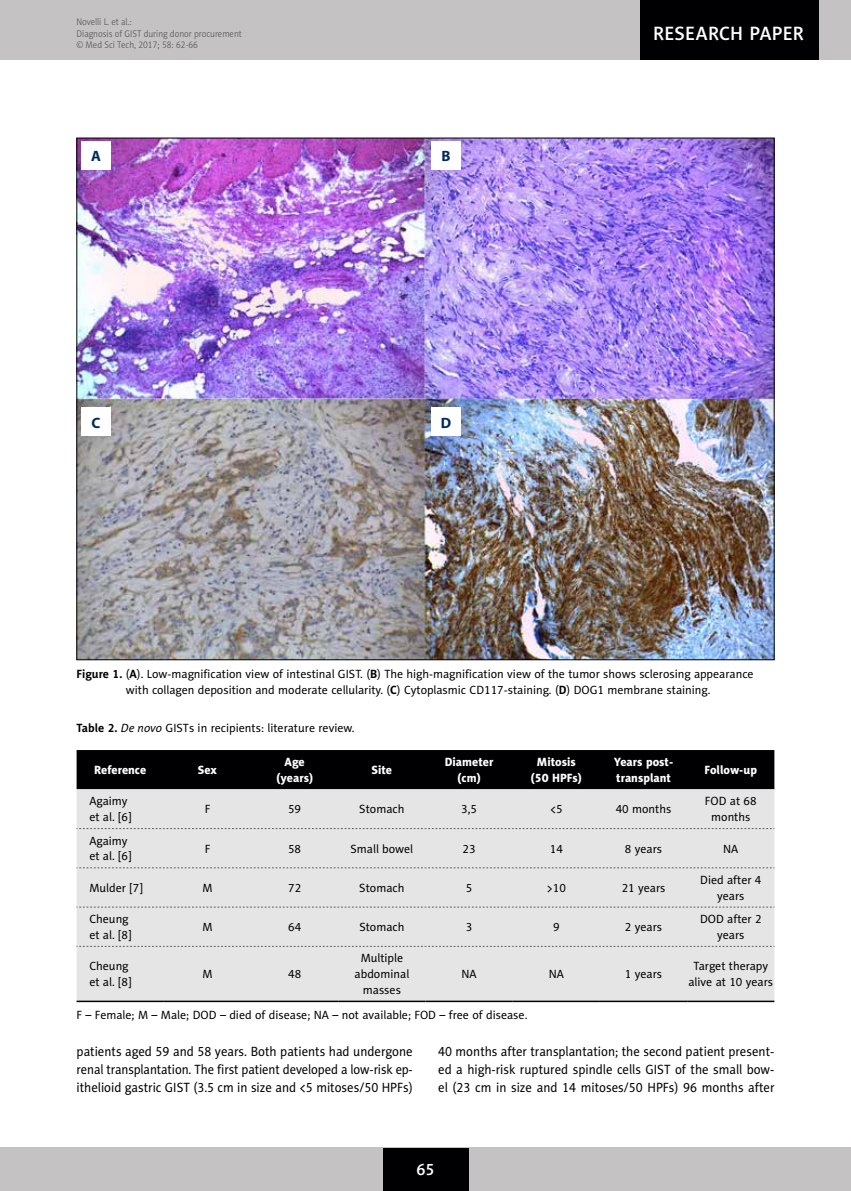
<style>
.page{position:relative;width:851px;height:1191px;background:#fff}
.page>*{position:absolute;margin:0;border:0;box-sizing:border-box;transform-origin:0 0}
.t1{font:19.5px "Naomi Sans EFN Medium";letter-spacing:.01em;color:#fff}
.t2{font:16.5px "Naomi Sans EFN Medium";color:#fff}
.t3{font:700 15px "Myriad Pro";color:#002b5c}
.t4{font:13.5px/18px "Naomi Sans EFN";color:#000;text-align:justify;scale:.95 1}
.t5{font:12px/15.8px "Naomi Sans EFN";color:#000;text-align:center}
.t6{font:12px/15.8px "Naomi Sans EFN Heavy";color:#fff;text-align:center}
.t7{font:9.75px/11.2px "Naomi Sans EFN Light";color:#58595b;scale:.9 1}
.s1{font-weight:700;color:#000002}
.s2{font-style:italic}
</style>
<div class="page">
<div style="left:77px;top:750px;width:697px;height:39px;background:#000002"></div>
<div style="left:77px;top:789px;width:697px;height:211px;background:#e6e5e5"></div>
<svg style="left:77px;top:828px;width:697px;height:1px"></svg>
<svg style="left:77px;top:867px;width:697px;height:1px"></svg>
<svg style="left:77px;top:907px;width:697px;height:1px"></svg>
<svg style="left:77px;top:946px;width:697px;height:1px"></svg>
<hr style="left:77px;top:1000px;width:87px;height:2px;background:#000002">
<hr style="left:164px;top:1000px;width:87px;height:2px;background:#000002">
<hr style="left:251px;top:1000px;width:87px;height:2px;background:#000002">
<hr style="left:338px;top:1000px;width:87px;height:2px;background:#000002">
<hr style="left:425px;top:1000px;width:87px;height:2px;background:#000002">
<hr style="left:512px;top:1000px;width:88px;height:2px;background:#000002">
<hr style="left:600px;top:1000px;width:87px;height:2px;background:#000002">
<hr style="left:687px;top:1000px;width:87px;height:2px;background:#000002">
<img style="left:79px;top:140px;width:693px;height:518px">
<div style="left:81px;top:142px;width:30px;height:28px;background:#fff"></div>
<div style="left:81px;top:408px;width:30px;height:28px;background:#fff"></div>
<div style="left:431px;top:142px;width:29px;height:28px;background:#fff"></div>
<div style="left:431px;top:408px;width:29px;height:28px;background:#fff"></div>
<div style="left:0;top:1148px;width:850px;height:43px;background:#c4c2c3"></div>
<div style="left:383px;top:1147px;width:85px;height:43px;background:#000002"></div>
<div style="left:0;top:0;width:850px;height:60px;background:#c4c2c3"></div>
<div style="left:640px;top:0;width:179px;height:60px;background:#000002"></div>
<p class="t7" style="left:77px;top:16px;width:185px">Novelli L. et al.:<br>Diagnosis of GIST during donor procurement © Med Sci Tech, 2017; 58: 62-66</p>
<h1 class="t1" style="left:653px;top:22px;width:152px">RESEARCH PAPER</h1>
<p class="t3" style="left:91px;top:147px;width:11px">A</p>
<p class="t3" style="left:91px;top:413px;width:10px">C</p>
<p class="t3" style="left:441px;top:147px;width:11px">B</p>
<p class="t3" style="left:441px;top:413px;width:12px">D</p>
<p class="t5" style="left:77px;top:666px;width:678px"><span class="s1">Figure 1.</span> (<span class="s1">A</span>). Low-magnification view of intestinal GIST. (<span class="s1">B</span>) The high-magnification view of the tumor shows sclerosing appearance with collagen deposition and moderate cellularity. (<span class="s1">C</span>) Cytoplasmic CD117-staining. (<span class="s1">D</span>) DOG1 membrane staining.</p>
<p class="t5" style="left:77px;top:720px;width:279px"><span class="s1">Table 2.</span> <span class="s2">De novo</span> GISTs in recipients: literature review.</p>
<p class="t6" style="left:94px;top:762px;width:54px">Reference</p>
<p class="t6" style="left:198px;top:762px;width:21px">Sex</p>
<p class="t6" style="left:276px;top:754px;width:38px">Age (years)</p>
<p class="t6" style="left:371px;top:762px;width:22px">Site</p>
<p class="t6" style="left:445px;top:754px;width:50px">Diameter (cm)</p>
<p class="t6" style="left:531px;top:754px;width:52px">Mitosis (50 HPFs)</p>
<p class="t6" style="left:614px;top:754px;width:61px;text-align:left">Years post&shy;transplant</p>
<p class="t6" style="left:704px;top:762px;width:54px">Follow-up</p>
<p class="t5" style="left:89px;top:793px;width:44px;text-align:left">Agaimy et al. [6]</p>
<p class="t5" style="left:205px;top:801px;width:7px">F</p>
<p class="t5" style="left:288px;top:801px;width:15px">59</p>
<p class="t5" style="left:359px;top:801px;width:47px">Stomach</p>
<p class="t5" style="left:461px;top:801px;width:17px">3,5</p>
<p class="t5" style="left:550px;top:801px;width:14px">&lt;5</p>
<p class="t5" style="left:615px;top:801px;width:57px">40 months</p>
<p class="t5" style="left:704px;top:793px;width:53px">FOD at 68 months</p>
<p class="t5" style="left:89px;top:833px;width:44px;text-align:left">Agaimy et al. [6]</p>
<p class="t5" style="left:205px;top:840px;width:7px">F</p>
<p class="t5" style="left:288px;top:840px;width:15px">58</p>
<p class="t5" style="left:350px;top:840px;width:64px">Small bowel</p>
<p class="t5" style="left:462px;top:840px;width:15px">23</p>
<p class="t5" style="left:549px;top:840px;width:15px">14</p>
<p class="t5" style="left:625px;top:840px;width:39px">8 years</p>
<p class="t5" style="left:723px;top:840px;width:17px">NA</p>
<p class="t5" style="left:89px;top:880px;width:55px">Mulder [7]</p>
<p class="t5" style="left:202px;top:880px;width:12px">M</p>
<p class="t5" style="left:288px;top:880px;width:15px">72</p>
<p class="t5" style="left:359px;top:880px;width:47px">Stomach</p>
<p class="t5" style="left:466px;top:880px;width:8px">5</p>
<p class="t5" style="left:546px;top:880px;width:21px">&gt;10</p>
<p class="t5" style="left:621px;top:880px;width:45px">21 years</p>
<p class="t5" style="left:700px;top:872px;width:63px">Died after 4 years</p>
<p class="t5" style="left:89px;top:911px;width:44px;text-align:left">Cheung et al. [8]</p>
<p class="t5" style="left:202px;top:919px;width:12px">M</p>
<p class="t5" style="left:288px;top:919px;width:15px">64</p>
<p class="t5" style="left:359px;top:919px;width:47px">Stomach</p>
<p class="t5" style="left:466px;top:919px;width:8px">3</p>
<p class="t5" style="left:553px;top:919px;width:8px">9</p>
<p class="t5" style="left:625px;top:919px;width:39px">2 years</p>
<p class="t5" style="left:700px;top:911px;width:63px">DOD after 2 years</p>
<p class="t5" style="left:89px;top:958px;width:44px;text-align:left">Cheung et al. [8]</p>
<p class="t5" style="left:202px;top:966px;width:12px">M</p>
<p class="t5" style="left:288px;top:966px;width:15px">48</p>
<p class="t5" style="left:354px;top:950px;width:56px">Multiple abdominal masses</p>
<p class="t5" style="left:461px;top:966px;width:17px">NA</p>
<p class="t5" style="left:548px;top:966px;width:17px">NA</p>
<p class="t5" style="left:625px;top:966px;width:39px">1 years</p>
<p class="t5" style="left:688px;top:958px;width:86px">Target therapy alive at 10 years</p>
<p class="t5" style="left:77px;top:1007px;width:452px">F – Female; M – Male; DOD – died of disease; NA – not available; FOD – free of disease.</p>
<p class="t4" style="left:77px;top:1042px;width:355px">patients aged 59 and 58 years. Both patients had undergone renal transplantation. The first patient developed a low-risk ep&shy;ithelioid gastric GIST (3.5 cm in size and &lt;5 mitoses/50 HPFs)</p>
<p class="t4" style="left:438px;top:1042px;width:355px">40 months after transplantation; the second patient present&shy;ed a high-risk ruptured spindle cells GIST of the small bow&shy;el (23 cm in size and 14 mitoses/50 HPFs) 96 months after</p>
<h2 class="t2" style="left:416px;top:1160px;width:20px">65</h2>
</div>
